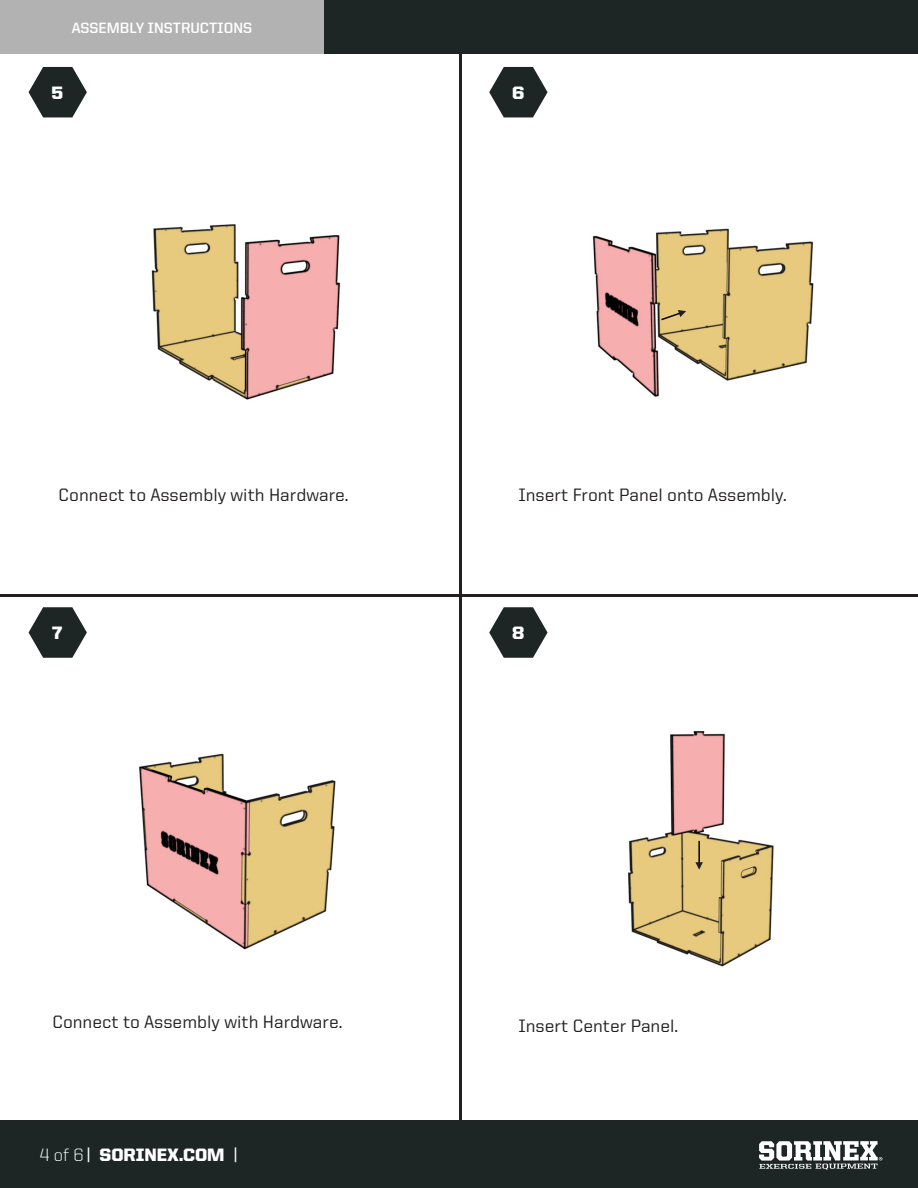
<style>
.page{position:relative;width:918px;height:1188px;background:#fff}
.page>*{position:absolute;margin:0;border:0;box-sizing:border-box;transform-origin:0 0}
.t1{font:500 18px "United Sans Reg";color:#231f20}
.t2{font:900 18px "United Sans Reg";color:#fff}
.t3{font:700 15px "United Sans Reg";color:#fff}
.s1{font-weight:300}
.s2{font-weight:500}
</style>
<div class="page">
<div style="left:0;top:1120px;width:918px;height:68px;background:#1e2625"></div>
<svg style="left:759px;top:1141px;width:123px;height:29px"></svg>
<div style="left:0;top:0;width:324px;height:54px;background:#b2b2b2"></div>
<div style="left:324px;top:0;width:594px;height:54px;background:#1e2625"></div>
<hr style="left:459px;top:54px;width:3px;height:1066px;background:#231f20">
<hr style="left:0;top:594px;width:918px;height:3px;background:#231f20">
<svg style="left:29px;top:607px;width:58px;height:51px"></svg>
<svg style="left:29px;top:67px;width:58px;height:50px"></svg>
<svg style="left:489px;top:607px;width:59px;height:51px"></svg>
<svg style="left:489px;top:67px;width:59px;height:50px"></svg>
<img style="left:628px;top:731px;width:146px;height:236px">
<img style="left:139px;top:753px;width:197px;height:197px">
<img style="left:592px;top:228px;width:222px;height:169px">
<img style="left:151px;top:224px;width:190px;height:176px">
<svg style="left:660px;top:310px;width:26px;height:12px"></svg>
<hr style="left:698px;top:841px;width:2px;height:25px;background:#000">
<svg style="left:695px;top:862px;width:8px;height:8px"></svg>
<p class="t3" style="left:72px;top:19px;width:182px">ASSEMBLY INSTRUCTIONS</p>
<p class="t2" style="left:51px;top:83px;width:13px">5</p>
<p class="t2" style="left:512px;top:83px;width:14px">6</p>
<p class="t1" style="left:59px;top:485px;width:292px">Connect to Assembly with Hardware.</p>
<p class="t1" style="left:518px;top:485px;width:270px">Insert Front Panel onto Assembly.</p>
<p class="t2" style="left:52px;top:623px;width:12px">7</p>
<p class="t2" style="left:512px;top:623px;width:14px">8</p>
<p class="t1" style="left:52px;top:1012px;width:292px">Connect to Assembly with Hardware.</p>
<p class="t1" style="left:518px;top:1016px;width:161px">Insert Center Panel.</p>
<p class="t2" style="left:40px;top:1145px;width:200px"><span class="s1">4 of 6</span><span class="s2">|</span> SORINEX.COM <span class="s2">|</span></p>
</div>
